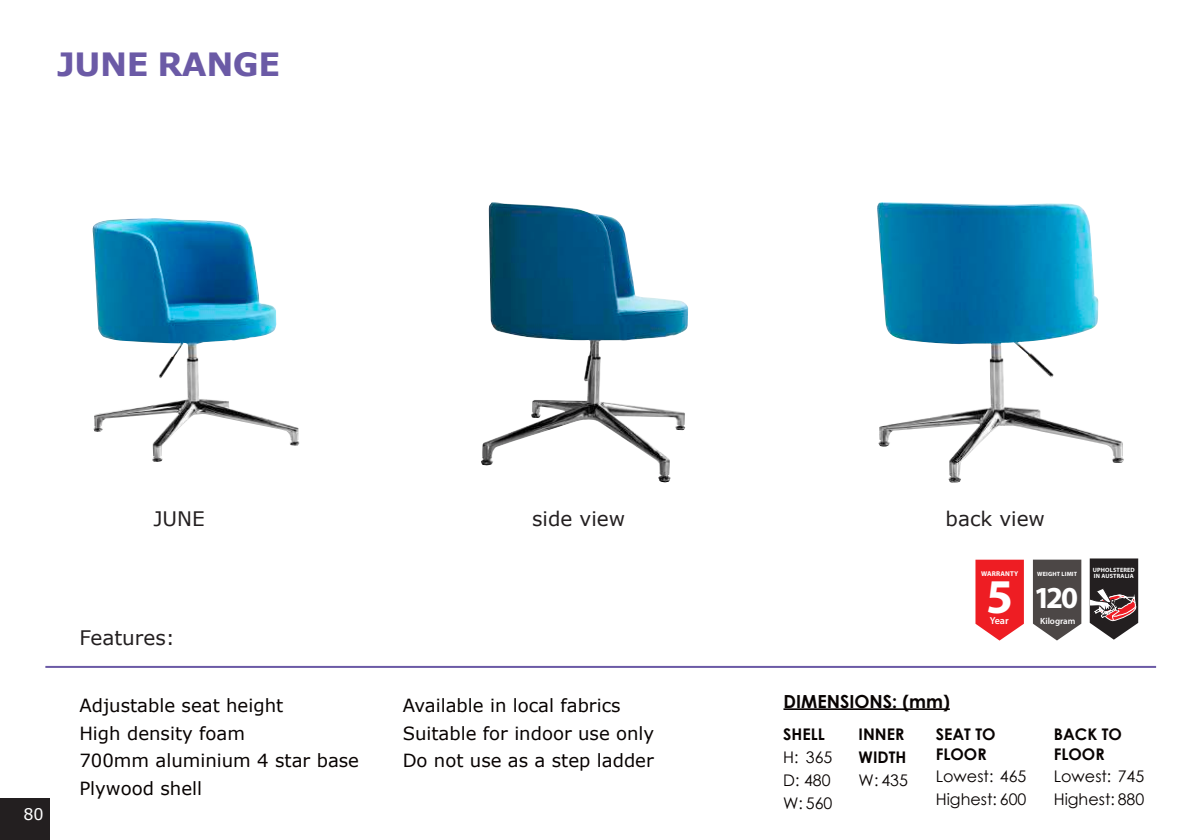
<style>
.page{position:relative;width:1191px;height:840px;background:#fff}
.page>*{position:absolute;margin:0;border:0;box-sizing:border-box;transform-origin:0 0}
.t1{font:700 48.6px "Myriad Pro";color:#fff}
.t2{font:700 32px "Verdana";letter-spacing:-.015em;color:#6b5aa6}
.t3{font:700 30.6px "Myriad Pro";color:#fff}
.t4{font:20px "Verdana";color:#231f20}
.t5{font:18.2px/27.4px "Verdana";color:#080302}
.t6{font:700 18px "Century Gothic";color:#080302}
.t7{font:16px/22.8px "Century Gothic";color:#080302}
.t8{font:700 16px/19.2px "Century Gothic";color:#080302}
.t9{font:16px "Verdana";color:#fff}
.t10{font:600 10.2px "Myriad Pro";color:#fff}
.t11{font:600 9px "Myriad Pro";color:#fff}
.t12{font:700 7px "Myriad Pro";letter-spacing:.02em;color:#fff}
.t13{font:700 6.2px/5.8px "Myriad Pro";letter-spacing:.02em;color:#fff}
</style>
<div class="page">
<hr style="left:783px;top:708px;width:166px;height:1px;background:#080302">
<div style="left:0;top:797px;width:49px;height:42px;background:#231f20"></div>
<hr style="left:45px;top:665px;width:1111px;height:2px;background:#6b5aa6">
<img style="left:92px;top:218px;width:208px;height:244px">
<img style="left:481px;top:202px;width:207px;height:280px">
<img style="left:877px;top:202px;width:247px;height:280px">
<svg style="left:1033px;top:559px;width:48px;height:81px;background:#5e5a59"></svg>
<svg style="left:975px;top:559px;width:49px;height:81px;background:#ef373c"></svg>
<svg style="left:1089px;top:558px;width:49px;height:81px;background:#5e5051"></svg>
<h2 class="t2" style="left:57px;top:42px;width:224px">JUNE RANGE</h2>
<p class="t9" style="left:23px;top:802px;width:22px">80</p>
<p class="t4" style="left:153px;top:505px;width:53px">JUNE</p>
<p class="t4" style="left:532px;top:505px;width:94px">side view</p>
<p class="t4" style="left:945px;top:505px;width:101px">back view</p>
<p class="t4" style="left:79px;top:624px;width:97px">Features:</p>
<p class="t12" style="left:981px;top:569px;width:39px">WARRANTY</p>
<h1 class="t1" style="left:986px;top:564px;width:28px">5</h1>
<p class="t10" style="left:989px;top:614px;width:20px">Year</p>
<p class="t13" style="left:1037px;top:570px;width:41px">WEIGHT LIMIT</p>
<h3 class="t3" style="left:1034px;top:577px;width:46px">120</h3>
<p class="t11" style="left:1040px;top:615px;width:37px">Kilogram</p>
<p class="t13" style="left:1092px;top:567px;width:44px">UPHOLSTERED<br>IN AUSTRALIA</p>
<p class="t5" style="left:79px;top:691px;width:281px">Adjustable seat height<br>High density foam<br>700mm aluminium 4 star base<br>Plywood shell</p>
<p class="t5" style="left:403px;top:691px;width:253px">Available in local fabrics<br>Suitable for indoor use only<br>Do not use as a step ladder</p>
<p class="t6" style="left:783px;top:687px;width:168px">DIMENSIONS: (mm)</p>
<p class="t8" style="left:783px;top:723px;width:43px">SHELL</p>
<p class="t7" style="left:783px;top:745px;width:51px;text-align:justify">H: 365<br>D: 480<br>W: 560</p>
<p class="t8" style="left:858px;top:722px;width:49px;line-height:22.8px">INNER<br>WIDTH</p>
<p class="t7" style="left:858px;top:767px;width:51px">W: 435</p>
<p class="t8" style="left:935px;top:723px;width:61px">SEAT TO<br>FLOOR</p>
<p class="t7" style="left:935px;top:764px;width:92px">Lowest: 465<br>Highest: 600</p>
<p class="t8" style="left:1053px;top:723px;width:70px">BACK TO<br>FLOOR</p>
<p class="t7" style="left:1053px;top:764px;width:92px">Lowest: 745<br>Highest: 880</p>
</div>
